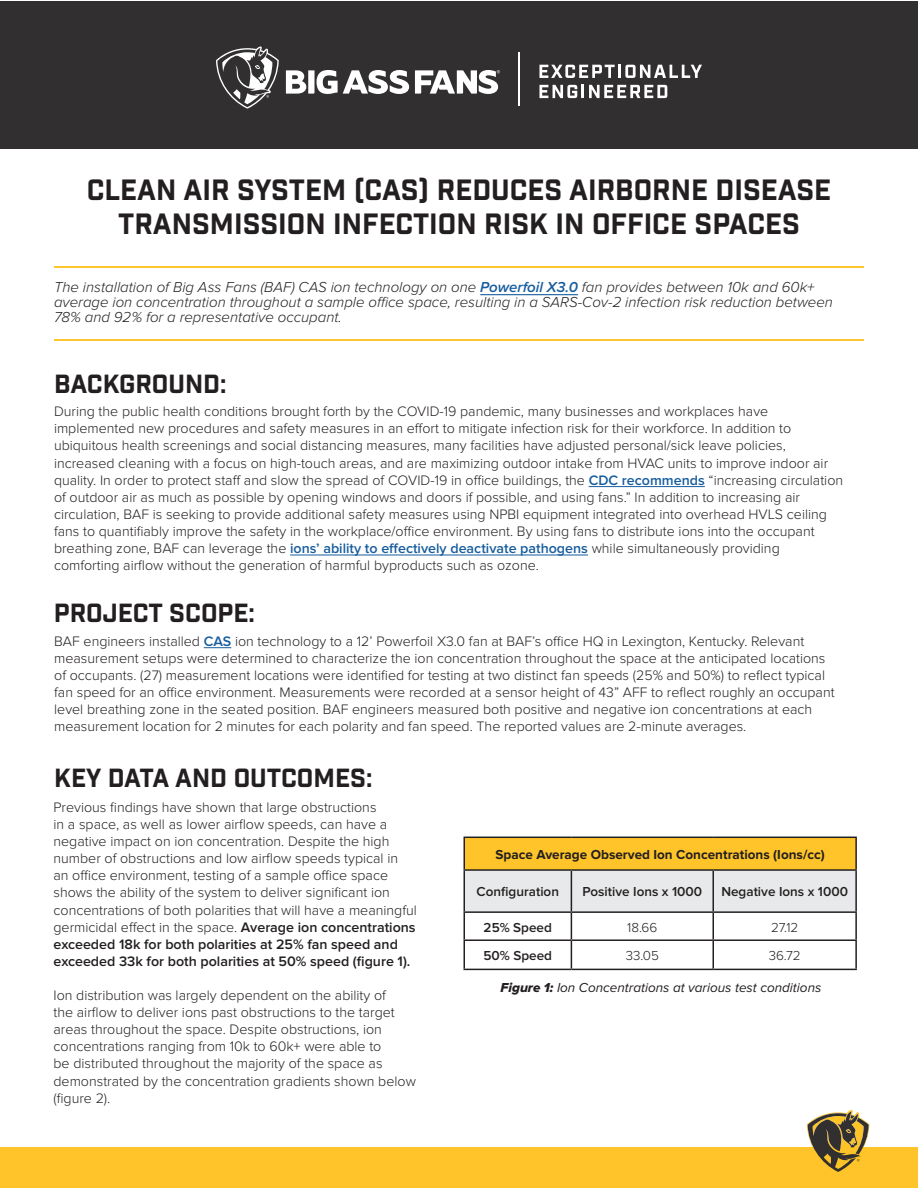
<style>
.page{position:relative;width:918px;height:1188px;background:#fff}
.page>*{position:absolute;margin:0;border:0;box-sizing:border-box;transform-origin:0 0}
.t1{font:28.5px/34.2px "Industry Inc Base";color:#231f20;text-align:center}
.t2{font:25.5px "Industry Inc Base";color:#231f20}
.t3{font:italic 300 15px/15px "Proxima Nova";color:#231f20}
.t4{font:300 14.25px/17.1px "Proxima Nova";color:#231f20}
.t5{font:600 13.5px "Proxima Nova";color:#231f20}
.t6{font:italic 13.5px "Proxima Nova";color:#231f20}
.t7{font:700 13.5px "Proxima Nova";color:#231f20}
.t8{font:300 13.5px "Proxima Nova";color:#231f20}
.s1{font-weight:600;color:#175d9e}
.s2{font-weight:600}
.s3{font-family:"Proxima Nova Extrabld It";font-style:normal}
</style>
<div class="page">
<div style="left:0;top:1px;width:918px;height:148px;background:#312f30"></div>
<div style="left:0;top:1148px;width:918px;height:40px;background:#ffc429"></div>
<svg style="left:807px;top:1110px;width:62px;height:62px"></svg>
<svg style="left:286px;top:70px;width:123px;height:24px"></svg>
<svg style="left:415px;top:70px;width:85px;height:24px"></svg>
<svg style="left:539px;top:65px;width:163px;height:13px"></svg>
<svg style="left:539px;top:85px;width:128px;height:13px"></svg>
<hr style="left:518px;top:53px;width:1px;height:53px;background:#fff">
<svg style="left:216px;top:46px;width:63px;height:63px"></svg>
<hr style="left:480px;top:294px;width:98px;height:1px;background:#175d9e">
<hr style="left:54px;top:267px;width:810px;height:1px;background:#fec62e">
<hr style="left:589px;top:486px;width:116px;height:1px;background:#175d9e">
<hr style="left:290px;top:555px;width:298px;height:1px;background:#175d9e">
<svg style="left:204px;top:647px;width:27px;height:1px"></svg>
<hr style="left:54px;top:340px;width:810px;height:1px;background:#fec62e">
<div style="left:464px;top:837px;width:392px;height:33px;background:#ffc429"></div>
<hr style="left:464px;top:837px;width:107px;height:1px;background:#231f20">
<hr style="left:464px;top:838px;width:1px;height:31px;background:#231f20">
<hr style="left:571px;top:837px;width:142px;height:1px;background:#231f20">
<hr style="left:713px;top:837px;width:144px;height:1px;background:#231f20">
<hr style="left:855px;top:838px;width:2px;height:31px;background:#231f20">
<hr style="left:464px;top:869px;width:107px;height:2px;background:#231f20">
<hr style="left:571px;top:869px;width:142px;height:2px;background:#231f20">
<hr style="left:713px;top:869px;width:144px;height:2px;background:#231f20">
<hr style="left:855px;top:871px;width:2px;height:40px;background:#231f20">
<hr style="left:713px;top:911px;width:144px;height:2px;background:#231f20">
<hr style="left:855px;top:913px;width:2px;height:26px;background:#231f20">
<svg style="left:464px;top:870px;width:392px;height:99px"></svg>
<hr style="left:713px;top:939px;width:144px;height:2px;background:#231f20">
<hr style="left:712px;top:941px;width:2px;height:28px;background:#231f20">
<hr style="left:855px;top:941px;width:2px;height:28px;background:#231f20">
<hr style="left:464px;top:969px;width:107px;height:1px;background:#231f20">
<hr style="left:571px;top:969px;width:142px;height:1px;background:#231f20">
<hr style="left:713px;top:969px;width:144px;height:1px;background:#231f20">
<p class="t1" style="left:87px;top:174px;width:746px">CLEAN AIR SYSTEM (CAS) REDUCES AIRBORNE DISEASE<br>TRANSMISSION INFECTION RISK IN OFFICE SPACES</p>
<p class="t3" style="left:54px;top:280px;width:781px">The installation of Big Ass Fans (BAF) CAS ion technology on one <span class="s1">Powerfoil X3.0</span> fan provides between 10k and 60k+ average ion concentration throughout a sample office space, resulting in a SARS-Cov-2 infection risk reduction between<br>78% and 92% for a representative occupant.</p>
<p class="t2" style="left:54px;top:368px;width:174px">BACKGROUND:</p>
<p class="t4" style="left:54px;top:403px;width:791px">During the public health conditions brought forth by the COVID-19 pandemic, many businesses and workplaces have implemented new procedures and safety measures in an effort to mitigate infection risk for their workforce. In addition to ubiquitous health screenings and social distancing measures, many facilities have adjusted personal/sick leave policies, increased cleaning with a focus on high-touch areas, and are maximizing outdoor intake from HVAC units to improve indoor air quality. In order to protect staff and slow the spread of COVID-19 in office buildings, the <span class="s1">CDC recommends</span> “increasing circulation of outdoor air as much as possible by opening windows and doors if possible, and using fans.” In addition to increasing air circulation, BAF is seeking to provide additional safety measures using NPBI equipment integrated into overhead HVLS ceiling fans to quantifiably improve the safety in the workplace/office environment. By using fans to distribute ions into the occupant breathing zone, BAF can leverage the <span class="s1">ions’ ability to effectively deactivate pathogens</span> while simultaneously providing comforting airflow without the generation of harmful byproducts such as ozone.</p>
<p class="t2" style="left:54px;top:598px;width:203px">PROJECT SCOPE:</p>
<p class="t4" style="left:54px;top:633px;width:782px">BAF engineers installed <span class="s1">CAS</span> ion technology to a 12’ Powerfoil X3.0 fan at BAF’s office HQ in Lexington, Kentucky. Relevant measurement setups were determined to characterize the ion concentration throughout the space at the anticipated locations of occupants. (27) measurement locations were identified for testing at two distinct fan speeds (25% and 50%) to reflect typical fan speed for an office environment. Measurements were recorded at a sensor height of 43” AFF to reflect roughly an occupant level breathing zone in the seated position. BAF engineers measured both positive and negative ion concentrations at each measurement location for 2 minutes for each polarity and fan speed. The reported values are 2-minute averages.</p>
<p class="t2" style="left:54px;top:762px;width:320px">KEY DATA AND OUTCOMES:</p>
<p class="t4" style="left:54px;top:799px;width:365px">Previous findings have shown that large obstructions<br>in a space, as well as lower airflow speeds, can have a negative impact on ion concentration. Despite the high number of obstructions and low airflow speeds typical in<br>an office environment, testing of a sample office space shows the ability of the system to deliver significant ion concentrations of both polarities that will have a meaningful germicidal effect in the space. <span class="s2">Average ion concentrations exceeded 18k for both polarities at 25% fan speed and exceeded 33k for both polarities at 50% speed (figure 1).</span></p>
<p class="t4" style="left:54px;top:987px;width:364px">Ion distribution was largely dependent on the ability of<br>the airflow to deliver ions past obstructions to the target areas throughout the space. Despite obstructions, ion concentrations ranging from 10k to 60k+ were able to<br>be distributed throughout the majority of the space as demonstrated by the concentration gradients shown below (figure 2).</p>
<p class="t7" style="left:495px;top:847px;width:331px">Space Average Observed Ion Concentrations (Ions/cc)</p>
<p class="t5" style="left:477px;top:884px;width:84px">Configuration</p>
<p class="t5" style="left:582px;top:884px;width:121px">Positive Ions x 1000</p>
<p class="t5" style="left:721px;top:884px;width:128px">Negative Ions x 1000</p>
<p class="t5" style="left:484px;top:919px;width:70px">25% Speed</p>
<p class="t8" style="left:627px;top:919px;width:32px">18.66</p>
<p class="t8" style="left:771px;top:919px;width:29px">27.12</p>
<p class="t5" style="left:483px;top:948px;width:70px">50% Speed</p>
<p class="t8" style="left:626px;top:948px;width:35px">33.05</p>
<p class="t8" style="left:769px;top:948px;width:33px">36.72</p>
<p class="t6" style="left:501px;top:980px;width:322px"><span class="s3">Figure 1:</span> Ion Concentrations at various test conditions</p>
</div>
